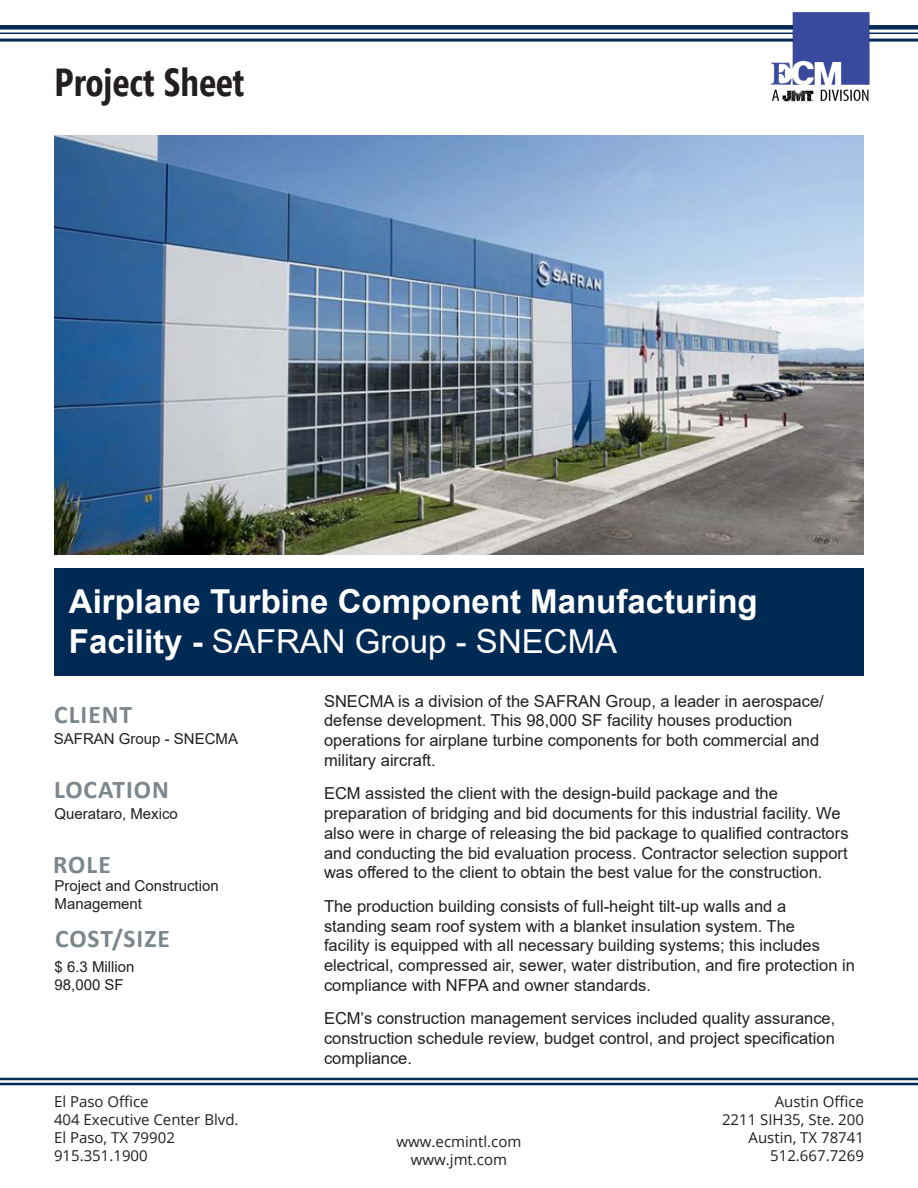
<style>
.page{position:relative;width:918px;height:1188px;background:#fff}
.page>*{position:absolute;margin:0;border:0;box-sizing:border-box;transform-origin:0 0}
.t1{font:700 39px "Segoe Condensed";color:#231f20}
.t2{font:700 33px/39.6px "Arial";color:#fff}
.t3{font:700 25.5px "Calibri";letter-spacing:.04em;color:#7c868d}
.t4{font:16.5px/19.8px "Arial";color:#231f20}
.t5{font:15px/18px "Open Sans";color:#231f20}
.t6{font:15px/18px "Arial";color:#231f20}
.s1{font-weight:400}
</style>
<div class="page">
<hr style="left:0;top:1078px;width:918px;height:2px;background:#002953">
<hr style="left:0;top:1083px;width:918px;height:2px;background:#002953">
<div style="left:55px;top:568px;width:809px;height:108px;background:#002953"></div>
<div style="left:0;top:25px;width:918px;height:5px;background:#002953"></div>
<hr style="left:0;top:33px;width:918px;height:1px;background:#002953">
<hr style="left:0;top:39px;width:918px;height:3px;background:#002953">
<img style="left:768px;top:12px;width:104px;height:89px">
<img style="left:54px;top:135px;width:810px;height:419px">
<h1 class="t1" style="left:55px;top:58px;width:191px">Project Sheet</h1>
<h2 class="t2" style="left:69px;top:582px;width:690px">Airplane Turbine Component Manufacturing<br>Facility - <span class="s1">SAFRAN Group - SNECMA</span></h2>
<p class="t4" style="left:324px;top:691px;width:501px">SNECMA is a division of the SAFRAN Group, a leader in aerospace/ defense development. This 98,000 SF facility houses production operations for airplane turbine components for both commercial and military aircraft.</p>
<p class="t4" style="left:324px;top:783px;width:526px">ECM assisted the client with the design-build package and the preparation of bridging and bid documents for this industrial facility. We also were in charge of releasing the bid package to qualified contractors and conducting the bid evaluation process. Contractor selection support was offered to the client to obtain the best value for the construction.</p>
<p class="t4" style="left:324px;top:896px;width:532px">The production building consists of full-height tilt-up walls and a<br>standing seam roof system with a blanket insulation system. The<br>facility is equipped with all necessary building systems; this includes electrical, compressed air, sewer, water distribution, and fire protection in compliance with NFPA and owner standards.</p>
<p class="t4" style="left:324px;top:1008px;width:513px;text-align:justify">ECM’s construction management services included quality assurance, construction schedule review, budget control, and project specification compliance.</p>
<h3 class="t3" style="left:54px;top:696px;width:79px">CLIENT</h3>
<p class="t6" style="left:54px;top:730px;width:186px">SAFRAN Group - SNECMA</p>
<h3 class="t3" style="left:54px;top:771px;width:116px">LOCATION</h3>
<p class="t6" style="left:55px;top:805px;width:125px">Querataro, Mexico</p>
<h3 class="t3" style="left:53px;top:846px;width:59px">ROLE</h3>
<p class="t6" style="left:55px;top:876px;width:166px">Project and Construction<br>Management</p>
<h3 class="t3" style="left:55px;top:921px;width:116px">COST/SIZE</h3>
<p class="t6" style="left:55px;top:957px;width:82px">$ 6.3 Million<br>98,000 SF</p>
<p class="t5" style="left:54px;top:1092px;width:186px">El Paso Office<br>404 Executive Center Blvd.<br>El Paso, TX 79902<br>915.351.1900</p>
<p class="t5" style="left:722px;top:1092px;width:144px;text-align:right">Austin Office<br>2211 SIH35, Ste. 200<br>Austin, TX 78741<br>512.667.7269</p>
<p class="t5" style="left:397px;top:1132px;width:126px;text-align:center">www.ecmintl.com www.jmt.com</p>
</div>
